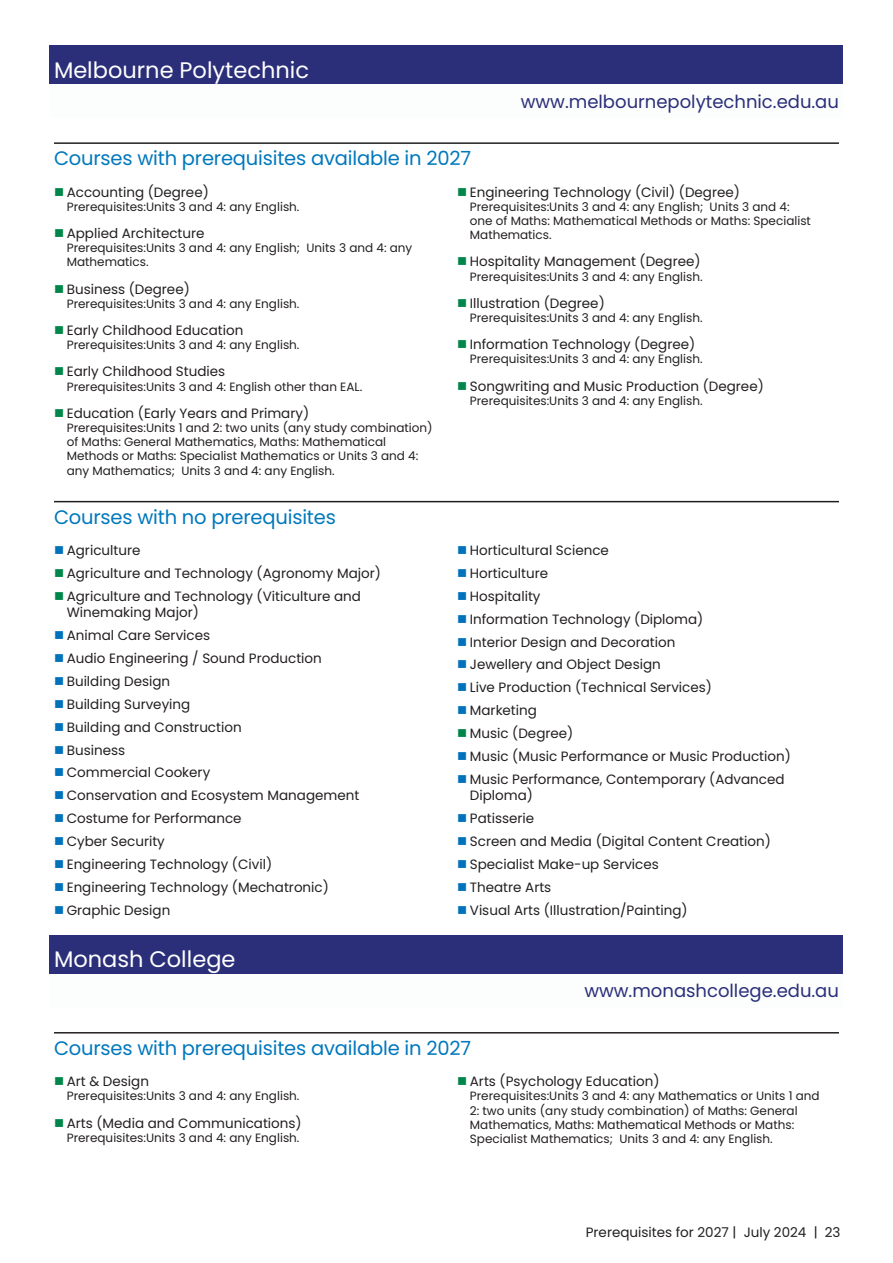
<style>
.page{position:relative;width:893px;height:1263px;background:#fff}
.page>*{position:absolute;margin:0;border:0;box-sizing:border-box;transform-origin:0 0}
.Institutions_Header{font:22.5px "Poppins";color:#fff}
.Prereq_Header{font:19.5px "Poppins";letter-spacing:-.01em;color:#0178bd}
.Institutions_Website{font:18px "Poppins";color:#2b2f79}
.t1{font:13.5px/16.5px "Poppins";color:#231f20}
.Course_Text{font:12px/14.2px "Poppins";color:#231f20}
</style>
<div class="page">
<div style="left:50px;top:45px;width:793px;height:49px;background:#2b2f79"></div>
<div style="left:50px;top:85px;width:793px;height:33px;background:#fcfdfd"></div>
<hr style="left:54px;top:142px;width:785px;height:2px;background:#231f20">
<hr style="left:54px;top:501px;width:785px;height:1px;background:#231f20">
<div style="left:50px;top:935px;width:793px;height:49px;background:#2b2f79"></div>
<div style="left:50px;top:974px;width:793px;height:34px;background:#fcfdfd"></div>
<hr style="left:54px;top:1032px;width:785px;height:1px;background:#231f20">
<p class="Institutions_Header" style="left:54px;top:57px;width:257px">Melbourne Polytechnic</p>
<p class="Institutions_Website" style="left:521px;top:91px;width:320px">www.melbournepolytechnic.edu.au</p>
<p class="Prereq_Header" style="left:54px;top:147px;width:419px">Courses with prerequisites available in 2027</p>
<p class="t1" style="left:67px;top:184px;width:144px">Accounting (Degree)</p>
<p class="Course_Text" style="left:67px;top:200px;width:234px">Prerequisites:Units 3 and 4: any English.</p>
<p class="t1" style="left:67px;top:225px;width:139px">Applied Architecture</p>
<p class="Course_Text" style="left:67px;top:241px;width:347px">Prerequisites:Units 3 and 4: any English; Units 3 and 4: any<br>Mathematics.</p>
<p class="t1" style="left:67px;top:281px;width:125px">Business (Degree)</p>
<p class="Course_Text" style="left:67px;top:297px;width:234px">Prerequisites:Units 3 and 4: any English.</p>
<p class="t1" style="left:67px;top:322px;width:178px">Early Childhood Education</p>
<p class="Course_Text" style="left:67px;top:338px;width:234px">Prerequisites:Units 3 and 4: any English.</p>
<p class="t1" style="left:67px;top:363px;width:160px">Early Childhood Studies</p>
<p class="Course_Text" style="left:67px;top:379px;width:297px">Prerequisites:Units 3 and 4: English other than EAL.</p>
<p class="t1" style="left:67px;top:405px;width:244px">Education (Early Years and Primary)</p>
<p class="Course_Text" style="left:67px;top:421px;width:367px">Prerequisites:Units 1 and 2: two units (any study combination) of Maths: General Mathematics, Maths: Mathematical Methods or Maths: Specialist Mathematics or Units 3 and 4: any Mathematics; Units 3 and 4: any English.</p>
<p class="t1" style="left:470px;top:184px;width:272px">Engineering Technology (Civil) (Degree)</p>
<p class="Course_Text" style="left:470px;top:200px;width:343px">Prerequisites:Units 3 and 4: any English; Units 3 and 4: one of Maths: Mathematical Methods or Maths: Specialist<br>Mathematics.</p>
<p class="t1" style="left:470px;top:253px;width:232px">Hospitality Management (Degree)</p>
<p class="Course_Text" style="left:470px;top:269px;width:234px">Prerequisites:Units 3 and 4: any English.</p>
<p class="t1" style="left:470px;top:295px;width:136px">Illustration (Degree)</p>
<p class="Course_Text" style="left:470px;top:311px;width:234px">Prerequisites:Units 3 and 4: any English.</p>
<p class="t1" style="left:470px;top:336px;width:227px">Information Technology (Degree)</p>
<p class="Course_Text" style="left:470px;top:352px;width:234px">Prerequisites:Units 3 and 4: any English.</p>
<p class="t1" style="left:470px;top:378px;width:295px">Songwriting and Music Production (Degree)</p>
<p class="Course_Text" style="left:470px;top:394px;width:234px">Prerequisites:Units 3 and 4: any English.</p>
<p class="Prereq_Header" style="left:54px;top:505px;width:283px">Courses with no prerequisites</p>
<p class="t1" style="left:67px;top:542px;width:75px">Agriculture</p>
<p class="t1" style="left:67px;top:565px;width:316px">Agriculture and Technology (Agronomy Major)</p>
<p class="t1" style="left:67px;top:588px;width:296px">Agriculture and Technology (Viticulture and<br>Winemaking Major)</p>
<p class="t1" style="left:67px;top:627px;width:145px">Animal Care Services</p>
<p class="t1" style="left:67px;top:650px;width:257px">Audio Engineering / Sound Production</p>
<p class="t1" style="left:67px;top:673px;width:105px">Building Design</p>
<p class="t1" style="left:67px;top:696px;width:125px">Building Surveying</p>
<p class="t1" style="left:67px;top:719px;width:176px">Building and Construction</p>
<p class="t1" style="left:67px;top:742px;width:60px">Business</p>
<p class="t1" style="left:67px;top:764px;width:145px">Commercial Cookery</p>
<p class="t1" style="left:67px;top:787px;width:294px">Conservation and Ecosystem Management</p>
<p class="t1" style="left:67px;top:810px;width:176px">Costume for Performance</p>
<p class="t1" style="left:67px;top:833px;width:100px">Cyber Security</p>
<p class="t1" style="left:67px;top:856px;width:207px">Engineering Technology (Civil)</p>
<p class="t1" style="left:67px;top:879px;width:264px">Engineering Technology (Mechatronic)</p>
<p class="t1" style="left:67px;top:902px;width:105px">Graphic Design</p>
<p class="Institutions_Header" style="left:54px;top:946px;width:183px">Monash College</p>
<p class="t1" style="left:470px;top:542px;width:141px">Horticultural Science</p>
<p class="t1" style="left:470px;top:565px;width:80px">Horticulture</p>
<p class="t1" style="left:470px;top:588px;width:72px">Hospitality</p>
<p class="t1" style="left:470px;top:611px;width:235px">Information Technology (Diploma)</p>
<p class="t1" style="left:470px;top:634px;width:207px">Interior Design and Decoration</p>
<p class="t1" style="left:470px;top:656px;width:192px">Jewellery and Object Design</p>
<p class="t1" style="left:470px;top:679px;width:244px">Live Production (Technical Services)</p>
<p class="t1" style="left:470px;top:702px;width:69px">Marketing</p>
<p class="t1" style="left:470px;top:725px;width:105px">Music (Degree)</p>
<p class="t1" style="left:470px;top:748px;width:322px">Music (Music Performance or Music Production)</p>
<p class="t1" style="left:470px;top:771px;width:316px">Music Performance, Contemporary (Advanced<br>Diploma)</p>
<p class="t1" style="left:470px;top:810px;width:66px">Patisserie</p>
<p class="t1" style="left:470px;top:833px;width:302px">Screen and Media (Digital Content Creation)</p>
<p class="t1" style="left:470px;top:856px;width:190px">Specialist Make-up Services</p>
<p class="t1" style="left:470px;top:879px;width:83px">Theatre Arts</p>
<p class="t1" style="left:470px;top:902px;width:219px">Visual Arts (Illustration/Painting)</p>
<p class="Institutions_Website" style="left:584px;top:981px;width:256px">www.monashcollege.edu.au</p>
<p class="Prereq_Header" style="left:54px;top:1037px;width:419px">Courses with prerequisites available in 2027</p>
<p class="t1" style="left:67px;top:1073px;width:84px">Art &amp; Design</p>
<p class="Course_Text" style="left:67px;top:1089px;width:234px">Prerequisites:Units 3 and 4: any English.</p>
<p class="t1" style="left:67px;top:1115px;width:236px">Arts (Media and Communications)</p>
<p class="Course_Text" style="left:67px;top:1130px;width:234px">Prerequisites:Units 3 and 4: any English.</p>
<p class="t1" style="left:470px;top:1073px;width:191px">Arts (Psychology Education)</p>
<p class="Course_Text" style="left:470px;top:1089px;width:351px">Prerequisites:Units 3 and 4: any Mathematics or Units 1 and 2: two units (any study combination) of Maths: General Mathematics, Maths: Mathematical Methods or Maths:<br>Specialist Mathematics; Units 3 and 4: any English.</p>
<p class="t1" style="left:586px;top:1224px;width:256px">Prerequisites for 2027 | July 2024 | 23</p>
</div>
